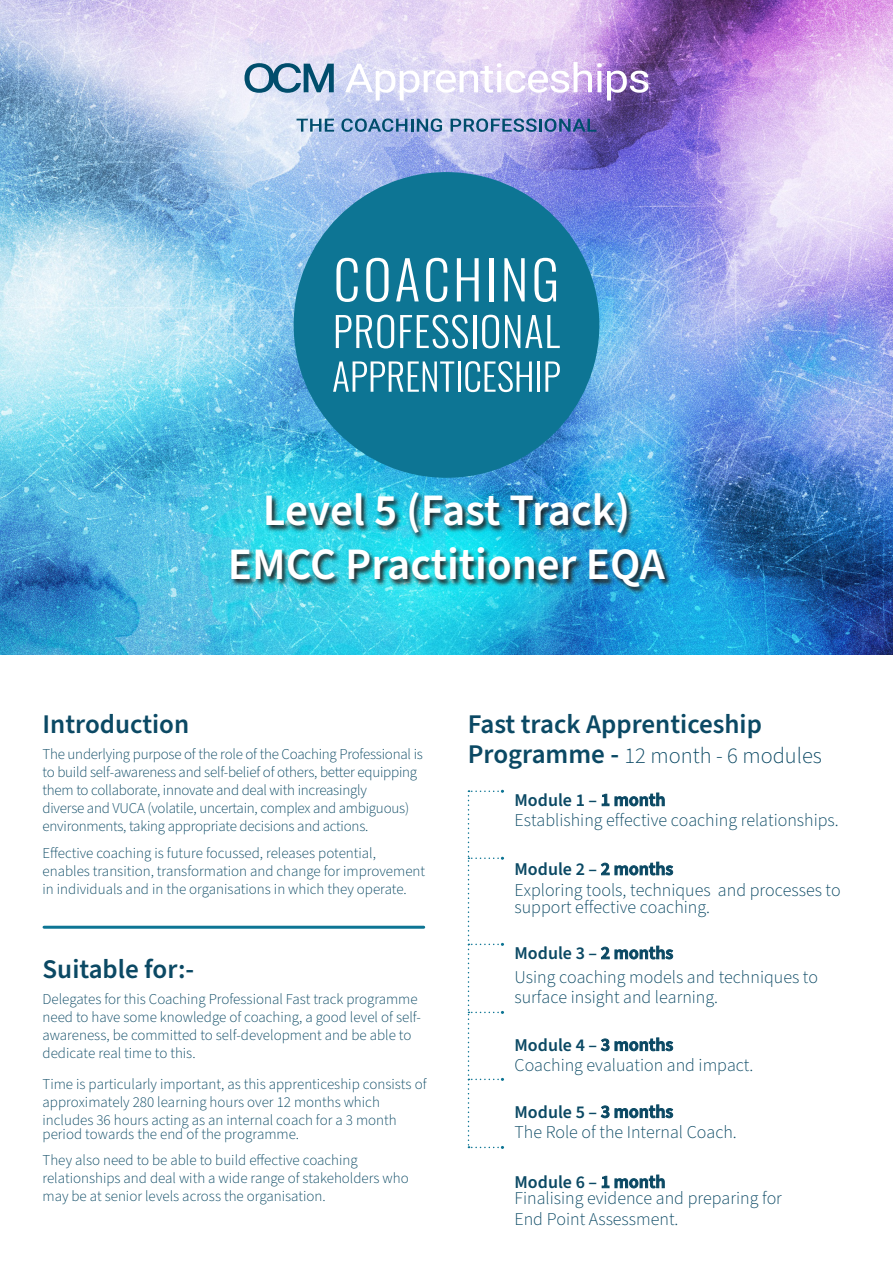
<style>
.page{position:relative;width:893px;height:1263px;background:#fff}
.page>*{position:absolute;margin:0;border:0;box-sizing:border-box;transform-origin:0 0}
.t1{font:600 45px "Source Sans Pro";color:#fff}
.t2{font:600 27px "Source Sans Pro";color:#0b4964}
.t3{font:300 22.5px "Source Sans Pro";color:#0b4964}
.t4{font:300 18px/20.4px "Source Sans Pro";color:#0b4964}
.t5{font:300 15px/18px "Source Sans Pro";color:#0b4964}
.s1{font-weight:600;font-size:27px}
.s2{font-weight:600}
</style>
<div class="page">
<img style="left:0;top:0;width:893px;height:655px">
<img style="left:230px;top:491px;width:443px;height:103px">
<hr style="left:44px;top:926px;width:380px;height:3px;background:#0d7594">
<svg style="left:468px;top:790px;width:36px;height:359px"></svg>
<div style="left:294px;top:172px;width:305px;height:306px;background:#0d7594;border-radius:50%"></div>
<svg style="left:336px;top:258px;width:22px;height:44px"></svg>
<svg style="left:366px;top:258px;width:23px;height:44px"></svg>
<svg style="left:396px;top:258px;width:23px;height:43px"></svg>
<svg style="left:426px;top:258px;width:21px;height:44px"></svg>
<svg style="left:457px;top:258px;width:22px;height:43px"></svg>
<hr style="left:489px;top:258px;width:4px;height:43px;background:#fff">
<svg style="left:504px;top:258px;width:21px;height:43px"></svg>
<svg style="left:534px;top:258px;width:22px;height:44px"></svg>
<svg style="left:336px;top:315px;width:58px;height:33px"></svg>
<svg style="left:400px;top:315px;width:68px;height:33px"></svg>
<hr style="left:473px;top:315px;width:3px;height:33px;background:#fff">
<svg style="left:482px;top:315px;width:17px;height:33px"></svg>
<svg style="left:505px;top:315px;width:55px;height:33px"></svg>
<svg style="left:333px;top:361px;width:121px;height:31px"></svg>
<hr style="left:458px;top:361px;width:2px;height:31px;background:#fff">
<svg style="left:465px;top:361px;width:67px;height:31px"></svg>
<hr style="left:537px;top:361px;width:3px;height:31px;background:#fff">
<svg style="left:545px;top:361px;width:15px;height:31px"></svg>
<svg style="left:297px;top:119px;width:37px;height:13px"></svg>
<svg style="left:341px;top:118px;width:101px;height:14px"></svg>
<svg style="left:451px;top:118px;width:145px;height:14px;background:#6d84b4"></svg>
<svg style="left:244px;top:63px;width:90px;height:30px;background:#81a2ba"></svg>
<svg style="left:345px;top:62px;width:303px;height:39px"></svg>
<p class="t1" style="left:263px;top:480px;width:369px">Level 5 (Fast Track)</p>
<p class="t1" style="left:228px;top:534px;width:439px">EMCC Practitioner EQA</p>
<p class="t2" style="left:43px;top:706px;width:148px">Introduction</p>
<p class="t5" style="left:43px;top:746px;width:382px">The underlying purpose of the role of the Coaching Professional is to build self-awareness and self-belief of others, better equipping them to collaborate, innovate and deal with increasingly<br>diverse and VUCA (volatile, uncertain, complex and ambiguous) environments, taking appropriate decisions and actions.</p>
<p class="t5" style="left:43px;top:844px;width:384px">Effective coaching is future focussed, releases potential, enables transition, transformation and change for improvement in individuals and in the organisations in which they operate.</p>
<p class="t2" style="left:43px;top:951px;width:153px">Suitable for:-</p>
<p class="t5" style="left:43px;top:991px;width:380px">Delegates for this Coaching Professional Fast track programme need to have some knowledge of coaching, a good level of self&shy;awareness, be committed to self-development and be able to dedicate real time to this.</p>
<p class="t5" style="left:43px;top:1076px;width:386px">Time is particularly important, as this apprenticeship consists of approximately 280 learning hours over 12 months which includes 36 hours acting as an internal coach for a 3 month</p>
<p class="t5" style="left:43px;top:1121px;width:317px;line-height:26.5px">period towards the end of the programme.<br>They also need to be able to build effective coaching</p>
<p class="t5" style="left:43px;top:1170px;width:368px">relationships and deal with a wide range of stakeholders who may be at senior levels across the organisation.</p>
<p class="t2" style="left:468px;top:706px;width:296px">Fast track Apprenticeship</p>
<p class="t3" style="left:468px;top:740px;width:356px"><span class="s1">Programme -</span> 12 month - 6 modules</p>
<p class="t4" style="left:514px;top:790px;width:326px"><span class="s2">Module 1 – 1 month<br></span>Establishing effective coaching relationships.</p>
<p class="t4" style="left:514px;top:858px;width:328px;line-height:21.6px"><span class="s2">Module 2 – 2 months<br></span>Exploring tools, techniques and processes to</p>
<p class="t4" style="left:514px;top:897px;width:197px">support effective coaching.</p>
<p class="t4" style="left:514px;top:941px;width:305px;line-height:23.7px"><span class="s2">Module 3 – 2 months<br></span>Using coaching models and techniques to</p>
<p class="t4" style="left:514px;top:987px;width:205px">surface insight and learning.</p>
<p class="t4" style="left:514px;top:1035px;width:240px"><span class="s2">Module 4 – 3 months<br></span>Coaching evaluation and impact.</p>
<p class="t4" style="left:514px;top:1102px;width:224px"><span class="s2">Module 5 – 3 months<br></span>The Role of the Internal Coach.</p>
<p class="t4" style="left:514px;top:1174px;width:269px;line-height:16px"><span class="s2">Module 6 – 1 month<br></span>Finalising evidence and preparing for</p>
<p class="t4" style="left:514px;top:1210px;width:165px">End Point Assessment.</p>
</div>
